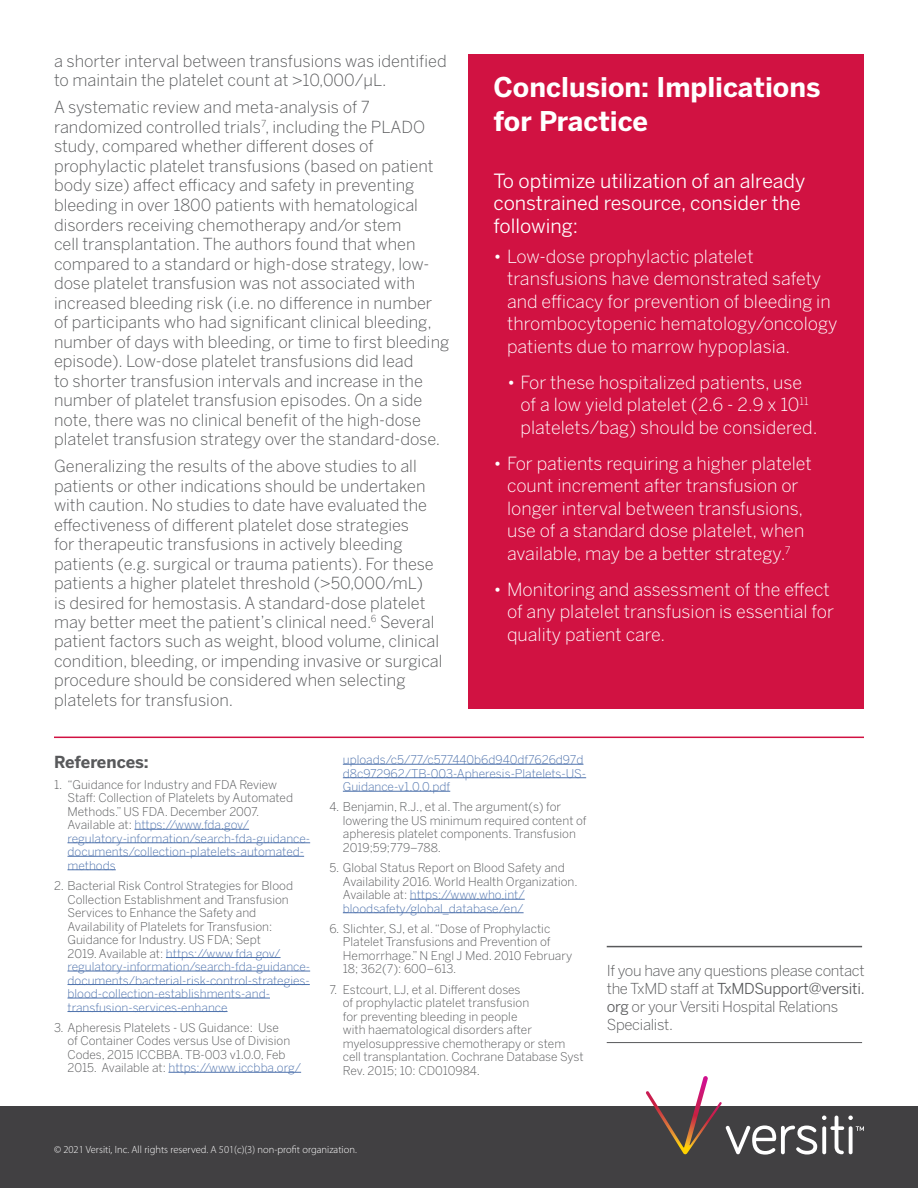
<style>
.page{position:relative;width:918px;height:1188px;background:#fff}
.page>*{position:absolute;margin:0;border:0;box-sizing:border-box;transform-origin:0 0}
.t1{font:700 27px/34.5px "Benton Sans";color:#fff}
.t2{font:19.5px/22.5px "Benton Sans";color:#fff}
.t3{font:300 18px/22.5px "Benton Sans";color:#fff}
.t4{font:300 16.5px/19.5px "Benton Sans";color:#58595b}
.t5{font:700 16.5px "Benton Sans";letter-spacing:-.01em;color:#58595b}
.t6{font:300 15px/18px "Benton Sans";letter-spacing:-.02em;color:#58595b}
.t7{font:300 12px/13.5px "Benton Sans";color:#58595b}
.t8{font:300 12px/13.5px "Benton Sans";color:#4f73ad}
.t9{font:300 10.5px "Myriad Pro";color:#fff}
.s1{color:#4f73ad}
.s2{font-weight:400}
</style>
<div class="page">
<div style="left:1px;top:1106px;width:917px;height:82px;background:#414042"></div>
<svg style="left:646px;top:1076px;width:218px;height:79px"></svg>
<div style="left:468px;top:54px;width:395px;height:654px;background:#d11242"></div>
<hr style="left:134px;top:829px;width:115px;height:1px;background:#4f73ad">
<hr style="left:68px;top:843px;width:242px;height:1px;background:#4f73ad">
<hr style="left:68px;top:856px;width:236px;height:1px;background:#4f73ad">
<hr style="left:68px;top:870px;width:48px;height:1px;background:#4f73ad">
<hr style="left:166px;top:957px;width:115px;height:1px;background:#4f73ad">
<hr style="left:68px;top:971px;width:242px;height:1px;background:#4f73ad">
<hr style="left:68px;top:984px;width:242px;height:1px;background:#4f73ad">
<hr style="left:68px;top:998px;width:202px;height:1px;background:#4f73ad">
<hr style="left:68px;top:1011px;width:160px;height:1px;background:#4f73ad">
<hr style="left:168px;top:1072px;width:133px;height:1px;background:#4f73ad">
<hr style="left:343px;top:764px;width:240px;height:1px;background:#4f73ad">
<hr style="left:343px;top:777px;width:243px;height:1px;background:#4f73ad">
<hr style="left:343px;top:791px;width:107px;height:1px;background:#4f73ad">
<hr style="left:410px;top:899px;width:115px;height:1px;background:#4f73ad">
<hr style="left:343px;top:912px;width:181px;height:1px;background:#4f73ad">
<hr style="left:54px;top:737px;width:810px;height:1px;background:#d11242">
<hr style="left:607px;top:946px;width:255px;height:1px;background:#58595b">
<hr style="left:607px;top:1042px;width:255px;height:1px;background:#58595b">
<p class="t4" style="left:54px;top:51px;width:394px">a shorter interval between transfusions was identified to maintain the platelet count at &gt;10,000/μL.</p>
<p class="t4" style="left:54px;top:98px;width:397px">A systematic review and meta-analysis of 7 randomized controlled trials<sup>7</sup>, including the PLADO study, compared whether different doses of prophylactic platelet transfusions (based on patient body size) affect efficacy and safety in preventing bleeding in over 1800 patients with hematological disorders receiving chemotherapy and/or stem<br>cell transplantation. The authors found that when compared to a standard or high-dose strategy, low&shy;dose platelet transfusion was not associated with increased bleeding risk (i.e. no difference in number of participants who had significant clinical bleeding, number of days with bleeding, or time to first bleeding episode). Low-dose platelet transfusions did lead<br>to shorter transfusion intervals and increase in the number of platelet transfusion episodes. On a side note, there was no clinical benefit of the high-dose platelet transfusion strategy over the standard-dose.</p>
<p class="t4" style="left:54px;top:456px;width:390px">Generalizing the results of the above studies to all patients or other indications should be undertaken with caution. No studies to date have evaluated the effectiveness of different platelet dose strategies<br>for therapeutic transfusions in actively bleeding patients (e.g. surgical or trauma patients). For these patients a higher platelet threshold (&gt;50,000/mL)<br>is desired for hemostasis. A standard-dose platelet may better meet the patient’s clinical need.<sup>6</sup> Several patient factors such as weight, blood volume, clinical condition, bleeding, or impending invasive or surgical procedure should be considered when selecting platelets for transfusion.</p>
<h1 class="t1" style="left:494px;top:70px;width:328px">Conclusion: Implications for Practice</h1>
<p class="t2" style="left:494px;top:169px;width:313px">To optimize utilization of an already constrained resource, consider the following:</p>
<p class="t3" style="left:507px;top:245px;width:332px;text-indent:-14px">• Low-dose prophylactic platelet transfusions have demonstrated safety and efficacy for prevention of bleeding in thrombocytopenic hematology/oncology patients due to marrow hypoplasia.</p>
<p class="t3" style="left:521px;top:371px;width:298px;text-indent:-14px">• For these hospitalized patients, use of a low yield platelet (2.6 - 2.9 x 10<sup>11 </sup>platelets/bag) should be considered.</p>
<p class="t3" style="left:494px;top:452px;width:320px;text-align:center">• For patients requiring a higher platelet count increment after transfusion or longer interval between transfusions, use of a standard dose platelet, when available, may be a better strategy.<sup>7</sup></p>
<p class="t3" style="left:507px;top:578px;width:328px;text-indent:-14px">• Monitoring and assessment of the effect of any platelet transfusion is essential for quality patient care.</p>
<p class="t5" style="left:54px;top:751px;width:96px">References:</p>
<p class="t7" style="left:68px;top:778px;width:244px;text-indent:-14px">1. “Guidance for Industry and FDA Review<br>Staff: Collection of Platelets by Automated Methods.” US FDA. December 2007.<br>Available at: <span class="s1">https://www.fda.gov/ regulatory-information/search-fda-guidance&shy;documents/collection-platelets-automated&shy;methods</span></p>
<p class="t7" style="left:68px;top:879px;width:244px;text-indent:-14px">2. Bacterial Risk Control Strategies for Blood Collection Establishment and Transfusion Services to Enhance the Safety and Availability of Platelets for Transfusion:<br>Guidance for Industry. US FDA; Sept<br>2019. Available at: <span class="s1">https://www.fda.gov/ regulatory-information/search-fda-guidance&shy;documents/bacterial-risk-control-strategies&shy;blood-collection-establishments-and&shy;transfusion-services-enhance</span></p>
<p class="t7" style="left:68px;top:1021px;width:235px;text-indent:-14px">3. Apheresis Platelets - US Guidance: Use<br>of Container Codes versus Use of Division Codes, 2015 ICCBBA. TB-003 v1.0.0, Feb 2015. Available at: <span class="s1">https://www.iccbba.org/</span></p>
<p class="t8" style="left:343px;top:753px;width:245px">uploads/c5/77/c577440b6d940df7626d97d d8c972962/TB-003-Apheresis-Platelets-US-<br>Guidance-v1.0.0.pdf</p>
<p class="t7" style="left:343px;top:800px;width:245px;text-indent:-14px">4. Benjamin, R.J., et al. The argument(s) for lowering the US minimum required content of apheresis platelet components. Transfusion 2019;59;779–788.</p>
<p class="t7" style="left:343px;top:861px;width:236px;text-indent:-14px">5. Global Status Report on Blood Safety and Availability 2016. World Health Organization.<br>Available at: <span class="s1">https://www.who.int/ bloodsafety/global_database/en/</span></p>
<p class="t7" style="left:343px;top:922px;width:231px;text-indent:-14px">6. Slichter, SJ, et al. “Dose of Prophylactic Platelet Transfusions and Prevention of Hemorrhage.” N Engl J Med. 2010 February 18; 362(7): 600–613.</p>
<p class="t7" style="left:343px;top:983px;width:242px;text-indent:-14px">7. Estcourt, LJ, et al. Different doses<br>of prophylactic platelet transfusion<br>for preventing bleeding in people<br>with haematological disorders after myelosuppressive chemotherapy or stem cell transplantation. Cochrane Database Syst Rev. 2015; 10: CD010984.</p>
<p class="t6" style="left:607px;top:961px;width:260px">If you have any questions please contact the TxMD staff at <span class="s2">TxMDSupport@versiti. org</span> or your Versiti Hospital Relations Specialist.</p>
<p class="t9" style="left:54px;top:1143px;width:304px">© 2021 Versiti, Inc. All rights reserved. A 501(c)(3) non-profit organization.</p>
</div>
